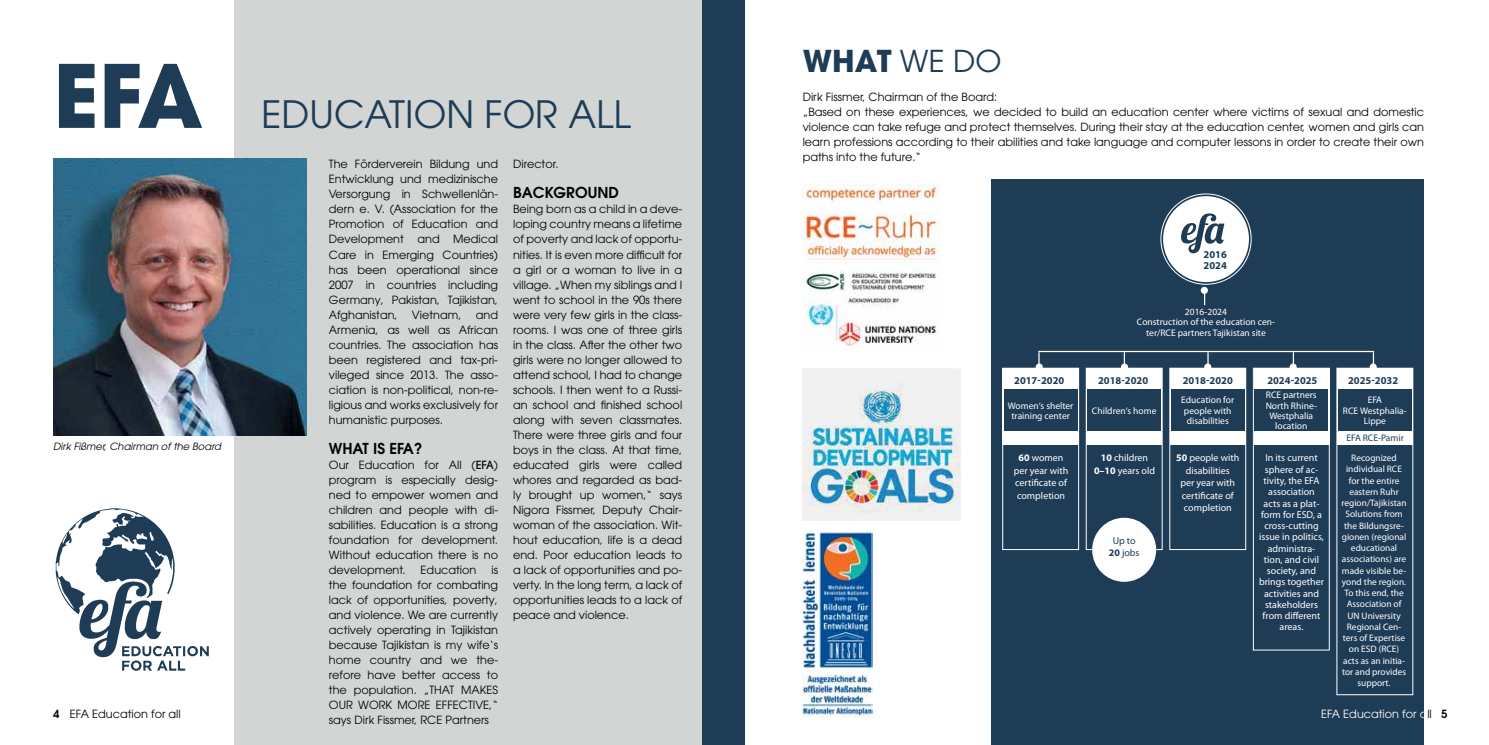
<style>
.page{position:relative;width:1489px;height:745px;background:#fff}
.page>*{position:absolute;margin:0;border:0;box-sizing:border-box;transform-origin:0 0}
.t1{font:700 86.5px "ITC Avant Garde Pro";color:#1f3c56}
.t2{font:37.5px "ITC Avant Garde Pro";color:#1f3c56}
.t3{font:700 30px "ITC Avant Garde Pro";color:#1f3c56}
.t4{font:600 15px "ITC Avant Garde Std";color:#000304}
.t5{font:11.25px/15px "ITC Avant Garde Std";color:#000304;text-align:justify}
.t6{font:11.25px "ITC Avant Garde Std";color:#fff}
.t7{font:700 10.5px/10.5px "Myriad Pro";color:#1f3c56}
.t8{font:10px/11.2px "Myriad Pro";color:#fff;text-align:center}
.t9{font:italic 10px "ITC Avant Garde Std";color:#000304}
.t10{font:10px/12.4px "Myriad Pro";color:#1f3c56;text-align:center}
.t11{font:9.5px/10.5px "Myriad Pro";color:#fff;text-align:center}
.t12{font:9.5px "Myriad Pro";color:#1f3c56}
.t13{font:9.5px "Myriad Pro";color:#fff}
.t14{font:9.38px/11.2px "Myriad Pro";color:#fff;text-align:center}
.s1{font-weight:600}
.s2{font-weight:500}
.s3{font-weight:400}
.s4{font-weight:700}
.s5{color:#000304}
.s6{font-weight:600;color:#000304}
</style>
<div class="page">
<div style="left:234px;top:0;width:475px;height:744px;background:#d3d5d5"></div>
<img style="left:53px;top:158px;width:253px;height:277px">
<img style="left:55px;top:508px;width:154px;height:163px">
<div style="left:702px;top:0;width:42px;height:744px;background:#1f3c56"></div>
<div style="left:991px;top:179px;width:432px;height:565px;background:#1f3c56"></div>
<svg style="left:1200px;top:286px;width:7px;height:8px"></svg>
<svg style="left:1203px;top:291px;width:2px;height:14px"></svg>
<div style="left:1162px;top:196px;width:86px;height:86px;background:#fff;border-radius:50%"></div>
<svg style="left:1181px;top:213px;width:43px;height:40px"></svg>
<hr style="left:1038px;top:350px;width:335px;height:2px;background:#fff">
<svg style="left:1002px;top:367px;width:411px;height:327px"></svg>
<div style="left:1002px;top:368px;width:76px;height:76px;background:#fff"></div>
<div style="left:1086px;top:368px;width:75px;height:76px;background:#fff"></div>
<div style="left:1169px;top:368px;width:76px;height:76px;background:#fff"></div>
<div style="left:1253px;top:368px;width:76px;height:76px;background:#fff"></div>
<div style="left:1336px;top:368px;width:76px;height:76px;background:#fff"></div>
<div style="left:1338px;top:389px;width:73px;height:41px;background:#1f3c56"></div>
<div style="left:1254px;top:389px;width:73px;height:41px;background:#1f3c56"></div>
<div style="left:1171px;top:389px;width:73px;height:41px;background:#1f3c56"></div>
<div style="left:1087px;top:389px;width:73px;height:41px;background:#1f3c56"></div>
<div style="left:1004px;top:389px;width:73px;height:41px;background:#1f3c56"></div>
<div style="left:1092px;top:517px;width:64px;height:64px;background:#fff;border-radius:50%"></div>
<div style="left:1035px;top:363px;width:7px;height:7px;background:#fff;border-radius:50%"></div>
<svg style="left:1038px;top:352px;width:1px;height:12px"></svg>
<div style="left:1120px;top:363px;width:7px;height:7px;background:#fff;border-radius:50%"></div>
<svg style="left:1123px;top:352px;width:1px;height:12px"></svg>
<div style="left:1204px;top:363px;width:7px;height:7px;background:#fff;border-radius:50%"></div>
<svg style="left:1207px;top:352px;width:1px;height:12px"></svg>
<div style="left:1289px;top:363px;width:7px;height:7px;background:#fff;border-radius:50%"></div>
<svg style="left:1292px;top:352px;width:1px;height:12px"></svg>
<div style="left:1369px;top:363px;width:7px;height:7px;background:#fff;border-radius:50%"></div>
<svg style="left:1372px;top:352px;width:1px;height:12px"></svg>
<img style="left:803px;top:184px;width:136px;height:163px">
<img style="left:803px;top:368px;width:157px;height:152px">
<img style="left:803px;top:530px;width:69px;height:187px">
<h1 class="t1" style="left:53px;top:47px;width:151px">EFA</h1>
<p class="t9" style="left:53px;top:441px;width:169px">Dirk Fißmer, Chairman of the Board</p>
<p class="t5" style="left:53px;top:706px;width:129px"><span class="s1">4</span> EFA Education for all</p>
<h2 class="t2" style="left:261px;top:97px;width:371px">EDUCATION FOR ALL</h2>
<p class="t5" style="left:329px;top:157px;width:171px">The Förderverein Bildung und Entwicklung und medizinische Versorgung in Schwellenlän&shy;dern e. V. (Association for the Promotion of Education and Development and Medical Care in Emerging Countries) has been operational since 2007 in countries including Germany, Pakistan, Tajikistan, Afghanistan,</p>
<p class="t5" style="left:513px;top:157px;width:47px">Director.</p>
<h3 class="t4" style="left:513px;top:186px;width:107px">BACKGROUND</h3>
<p class="t5" style="left:513px;top:202px;width:171px">Being born as a child in a deve&shy;loping country means a lifetime of poverty and lack of opportu&shy;nities. It is even more difficult for a girl or a woman to live in a village. „When my siblings and I went to school in the 90s there were very few girls in the class&shy;rooms. I was one of three girls in the class. After the other two girls were no longer allowed to attend school, I had to change schools. I then went to a Russi&shy;an school and finished school along with seven classmates.<br>There were three girls and four boys in the class. At that time, educated girls were called whores and regarded as bad&shy;ly brought up women,“ says Nigora Fissmer, Deputy Chair&shy;woman of the association. Wit&shy;hout education, life is a dead end. Poor education leads to a lack of opportunities and po&shy;verty. In the long term, a lack of opportunities leads to a lack of peace and violence.</p>
<p class="t5" style="left:329px;top:307px;width:171px;text-indent:147px">and Armenia, as well as African countries. The association has been registered and tax-pri&shy;vileged since 2013. The asso&shy;ciation is non-political, non-re&shy;ligious and works exclusively for humanistic purposes.</p>
<h3 class="t4" style="left:329px;top:441px;width:95px">WHAT IS EFA?</h3>
<p class="t5" style="left:329px;top:457px;width:171px">Our Education for All (<span class="s2">EFA</span>) program is especially desig&shy;ned to empower women and children and people with di&shy;sabilities. Education is a strong foundation for development.<br>Without education there is no development.</p>
<p class="t5" style="left:412px;top:307px;width:51px">Vietnam,</p>
<p class="t5" style="left:329px;top:562px;width:171px;text-indent:162px">is the foundation for combating lack of opportunities, poverty, and violence. We are currently actively operating in Tajikistan because Tajikistan is my wife‘s home country and we the&shy;refore have better access to the population. „THAT MAKES OUR WORK MORE EFFECTIVE,“ says Dirk Fissmer, RCE Partners</p>
<p class="t5" style="left:420px;top:562px;width:57px">Education</p>
<h3 class="t3" style="left:802px;top:44px;width:200px">WHAT <span class="s3">WE DO</span></h3>
<p class="t5" style="left:802px;top:90px;width:623px;text-align:left">Dirk Fissmer, Chairman of the Board:<br>„Based on these experiences, we decided to build an education center where victims of sexual and domestic violence can take refuge and protect themselves. During their stay at the education center, women and girls can learn professions according to their abilities and take language and computer lessons in order to create their own paths into the future.“</p>
<p class="t7" style="left:1203px;top:249px;width:25px">2016<br>2024</p>
<p class="t13" style="left:1184px;top:306px;width:44px">2016-2024</p>
<p class="t11" style="left:1136px;top:318px;width:140px">Construction of the education cen&shy;ter/RCE partners Tajikistan site</p>
<p class="t7" style="left:1014px;top:375px;width:52px">2017-2020</p>
<p class="t7" style="left:1097px;top:375px;width:52px">2018-2020</p>
<p class="t7" style="left:1182px;top:375px;width:52px">2018-2020</p>
<p class="t7" style="left:1267px;top:375px;width:52px">2024-2025</p>
<p class="t7" style="left:1347px;top:375px;width:52px">2025-2032</p>
<p class="t11" style="left:1342px;top:395px;width:65px">EFA<br>RCE Westphalia-<br>Lippe</p>
<p class="t11" style="left:1265px;top:390px;width:53px">RCE partners<br>North Rhine-<br>Westphalia location</p>
<p class="t11" style="left:1181px;top:395px;width:55px;text-align:left">Education for people with disabilities</p>
<p class="t11" style="left:1007px;top:401px;width:67px">Women‘s shelter training center</p>
<p class="t8" style="left:1013px;top:452px;width:56px;line-height:12.4px"><span class="s4">60</span> women per year with certificate of completion</p>
<p class="t8" style="left:1093px;top:452px;width:63px;line-height:12.4px"><span class="s4">10</span> children<br><span class="s4">0–10</span> years old</p>
<p class="t8" style="left:1176px;top:452px;width:65px;line-height:12.4px"><span class="s4">50</span> people with disabilities<br>per year with certificate of completion</p>
<p class="t8" style="left:1258px;top:453px;width:67px">In its current sphere of ac&shy;tivity, the EFA association acts as a plat&shy;form for ESD, a cross-cutting issue in politics, administra&shy;tion, and civil society, and brings together activities and stakeholders from different areas.</p>
<p class="t14" style="left:1341px;top:453px;width:66px">Recognized individual RCE for the entire eastern Ruhr region/Tajikistan<br>Solutions from the Bildungsre&shy;gionen (regional educational associations) are made visible be&shy;yond the region.<br>To this end, the<br>Association of<br>UN University<br>Regional Cen&shy;ters of Expertise on ESD (RCE) acts as an initia&shy;tor and provides support.</p>
<p class="t11" style="left:1091px;top:406px;width:66px">Children‘s home</p>
<p class="t12" style="left:1346px;top:434px;width:59px">EFA RCE-Pamir</p>
<p class="t10" style="left:1108px;top:534px;width:32px">Up to<br><span class="s4">20</span> jobs</p>
<p class="t6" style="left:1320px;top:708px;width:128px">EFA Education for a<span class="s5">ll</span> <span class="s6">5</span></p>
</div>
